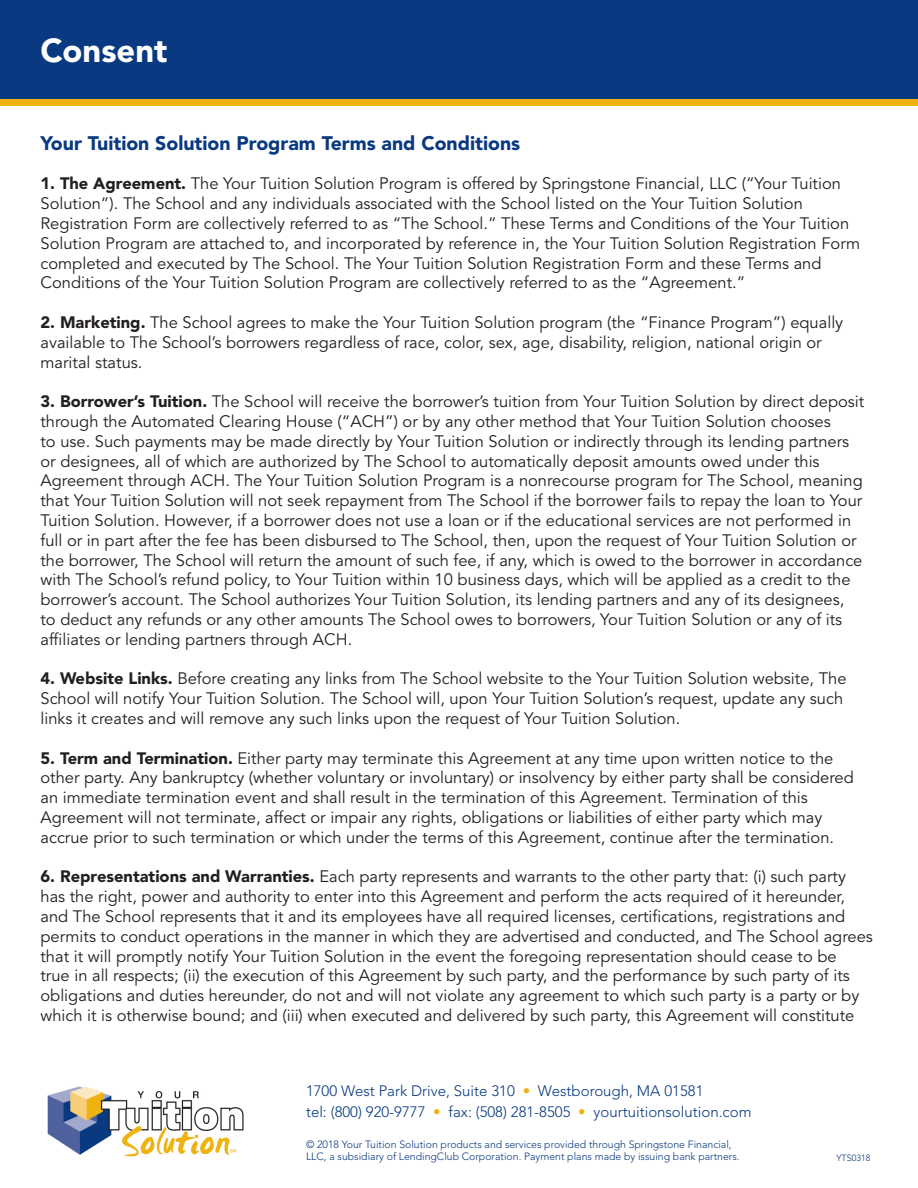
<style>
.page{position:relative;width:918px;height:1188px;background:#fff}
.page>*{position:absolute;margin:0;border:0;box-sizing:border-box;transform-origin:0 0}
.t1{font:900 33px "Avenir LT Std";color:#fff}
.t2{font:900 19.5px "Avenir LT Std";color:#083981}
.t3{font:16.5px/19.8px "Avenir LT Std";color:#231f20}
.t4{font:300 15px "Avenir LT Std";color:#083981}
.t5{font:300 10.5px/12.6px "Avenir LT Std";color:#083981}
.t6{font:300 9px "Avenir LT Std";color:#083981}
.s1{font-weight:900}
.s2{color:#efb211}
</style>
<div class="page">
<div style="left:0;top:0;width:918px;height:104px;background:#083981"></div>
<div style="left:0;top:99px;width:918px;height:7px;background:#efb211"></div>
<img style="left:47px;top:1086px;width:197px;height:71px">
<p class="t1" style="left:40px;top:30px;width:128px">Consent</p>
<p class="t2" style="left:40px;top:131px;width:481px">Your Tuition Solution Program Terms and Conditions</p>
<p class="t3" style="left:40px;top:174px;width:821px"><span class="s1">1. The Agreement.</span> The Your Tuition Solution Program is offered by Springstone Financial, LLC (“Your Tuition Solution”). The School and any individuals associated with the School listed on the Your Tuition Solution Registration Form are collectively referred to as “The School.” These Terms and Conditions of the Your Tuition Solution Program are attached to, and incorporated by reference in, the Your Tuition Solution Registration Form completed and executed by The School. The Your Tuition Solution Registration Form and these Terms and Conditions of the Your Tuition Solution Program are collectively referred to as the “Agreement.”</p>
<p class="t3" style="left:40px;top:313px;width:804px"><span class="s1">2. Marketing.</span> The School agrees to make the Your Tuition Solution program (the “Finance Program”) equally available to The School’s borrowers regardless of race, color, sex, age, disability, religion, national origin or marital status.</p>
<p class="t3" style="left:40px;top:392px;width:825px"><span class="s1">3. Borrower’s Tuition.</span> The School will receive the borrower’s tuition from Your Tuition Solution by direct deposit through the Automated Clearing House (“ACH”) or by any other method that Your Tuition Solution chooses<br>to use. Such payments may be made directly by Your Tuition Solution or indirectly through its lending partners or designees, all of which are authorized by The School to automatically deposit amounts owed under this Agreement through ACH. The Your Tuition Solution Program is a nonrecourse program for The School, meaning that Your Tuition Solution will not seek repayment from The School if the borrower fails to repay the loan to Your Tuition Solution. However, if a borrower does not use a loan or if the educational services are not performed in full or in part after the fee has been disbursed to The School, then, upon the request of Your Tuition Solution or the borrower, The School will return the amount of such fee, if any, which is owed to the borrower in accordance with The School’s refund policy, to Your Tuition within 10 business days, which will be applied as a credit to the borrower’s account. The School authorizes Your Tuition Solution, its lending partners and any of its designees,<br>to deduct any refunds or any other amounts The School owes to borrowers, Your Tuition Solution or any of its affiliates or lending partners through ACH.</p>
<p class="t3" style="left:40px;top:669px;width:808px"><span class="s1">4. Website Links.</span> Before creating any links from The School website to the Your Tuition Solution website, The<br>School will notify Your Tuition Solution. The School will, upon Your Tuition Solution’s request, update any such links it creates and will remove any such links upon the request of Your Tuition Solution.</p>
<p class="t3" style="left:40px;top:748px;width:815px"><span class="s1">5. Term and Termination.</span> Either party may terminate this Agreement at any time upon written notice to the other party. Any bankruptcy (whether voluntary or involuntary) or insolvency by either party shall be considered an immediate termination event and shall result in the termination of this Agreement. Termination of this Agreement will not terminate, affect or impair any rights, obligations or liabilities of either party which may accrue prior to such termination or which under the terms of this Agreement, continue after the termination.</p>
<p class="t3" style="left:40px;top:867px;width:834px"><span class="s1">6. Representations and Warranties.</span> Each party represents and warrants to the other party that: (i) such party has the right, power and authority to enter into this Agreement and perform the acts required of it hereunder, and The School represents that it and its employees have all required licenses, certifications, registrations and permits to conduct operations in the manner in which they are advertised and conducted, and The School agrees that it will promptly notify Your Tuition Solution in the event the foregoing representation should cease to be<br>true in all respects; (ii) the execution of this Agreement by such party, and the performance by such party of its obligations and duties hereunder, do not and will not violate any agreement to which such party is a party or by which it is otherwise bound; and (iii) when executed and delivered by such party, this Agreement will constitute</p>
<p class="t4" style="left:306px;top:1082px;width:399px">1700 West Park Drive, Suite 310 <span class="s2">•</span> Westborough, MA 01581</p>
<p class="t4" style="left:306px;top:1103px;width:447px">tel: (800) 920-9777 <span class="s2">•</span> fax: (508) 281-8505 <span class="s2">•</span> yourtuitionsolution.com</p>
<p class="t5" style="left:306px;top:1138px;width:435px">© 2018 Your Tuition Solution products and services provided through Springstone Financial,<br>LLC, a subsidiary of LendingClub Corporation. Payment plans made by issuing bank partners.</p>
<p class="t6" style="left:836px;top:1153px;width:36px">YTS0318</p>
</div>
